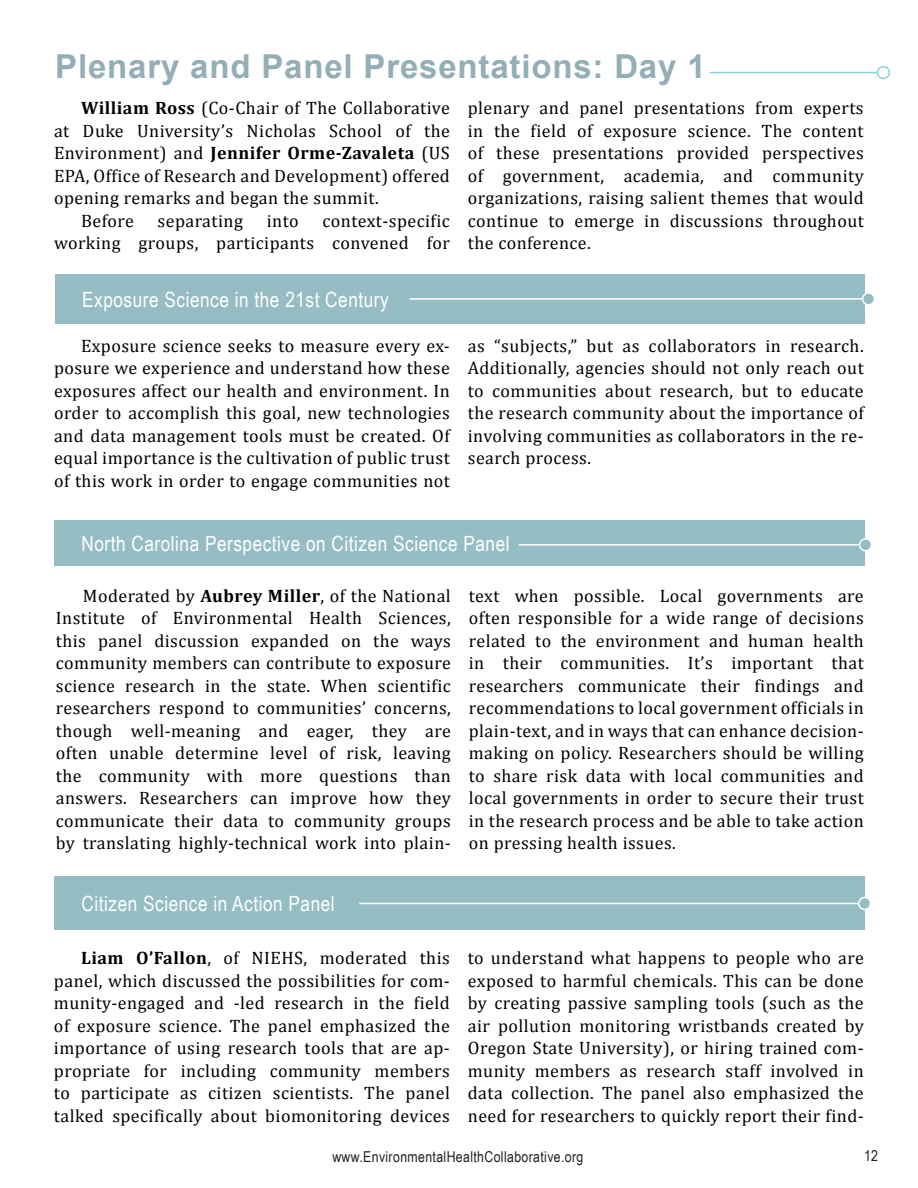
<style>
.page{position:relative;width:918px;height:1188px;background:#fff}
.page>*{position:absolute;margin:0;border:0;box-sizing:border-box;transform-origin:0 0}
.t1{font:700 33px "Arial";letter-spacing:.025em;color:#94aeb8}
.t2{font:21px "Arial Narrow";letter-spacing:.025em;color:#fff}
.t3{font:18px/22.5px "Cambria";letter-spacing:.025em;color:#000;text-align:justify}
.t4{font:700 18px "Cambria";letter-spacing:.025em;color:#000}
.t5{font:15px "Arial Narrow";letter-spacing:.025em;color:#231f20}
.s1{font-weight:700}
.s2{font-weight:400}
</style>
<div class="page">
<div style="left:55px;top:876px;width:810px;height:54px;background:#95bdc3"></div>
<hr style="left:359px;top:903px;width:499px;height:1px;background:#fff">
<div style="left:859px;top:898px;width:12px;height:11px;background:#95bdc3;border-radius:50%"></div>
<div style="left:858px;top:897px;width:13px;height:13px;border:2px solid #fff;border-radius:50%"></div>
<div style="left:54px;top:521px;width:810px;height:45px;background:#95bdc3"></div>
<hr style="left:519px;top:544px;width:340px;height:2px;background:#fff">
<div style="left:860px;top:539px;width:11px;height:12px;background:#95bdc3;border-radius:50%"></div>
<div style="left:859px;top:538px;width:13px;height:13px;border:2px solid #fff;border-radius:50%"></div>
<div style="left:55px;top:274px;width:810px;height:50px;background:#95bdc3"></div>
<hr style="left:410px;top:298px;width:452px;height:2px;background:#fff">
<div style="left:863px;top:293px;width:11px;height:12px;background:#95bdc3;border-radius:50%"></div>
<div style="left:862px;top:292px;width:13px;height:14px;border:2px solid #fff;border-radius:50%"></div>
<hr style="left:710px;top:72px;width:167px;height:1px;background:#88d3de">
<div style="left:877px;top:66px;width:13px;height:13px;border:2px solid #88d3de;border-radius:50%"></div>
<h1 class="t1" style="left:55px;top:44px;width:652px">Plenary and Panel Presentations: Day 1</h1>
<p class="t3" style="left:81px;top:97px;width:370px"><span class="s1">William Ross</span> (Co-Chair of The Collaborative</p>
<p class="t3" style="left:54px;top:119px;width:397px">at Duke University’s Nicholas School of the</p>
<p class="t4" style="left:54px;top:140px;width:397px"><span class="s2">Environment) and</span> Jennifer Orme-Zavaleta <span class="s2">(US</span></p>
<p class="t3" style="left:54px;top:164px;width:397px">EPA, Office of Research and Development) offered</p>
<p class="t3" style="left:54px;top:187px;width:326px">opening remarks and began the summit.</p>
<p class="t3" style="left:81px;top:209px;width:54px">Before</p>
<p class="t3" style="left:158px;top:209px;width:87px">separating</p>
<p class="t3" style="left:267px;top:209px;width:33px">into</p>
<p class="t3" style="left:54px;top:209px;width:397px;text-align:right">context-specific<br>working groups, participants convened for</p>
<p class="t2" style="left:82px;top:284px;width:308px">Exposure Science in the 21st Century</p>
<p class="t3" style="left:468px;top:97px;width:397px">plenary and panel presentations from experts in the field of exposure science. The content of these presentations provided perspectives of government, academia, and community organizations, raising salient themes that would continue to emerge in discussions throughout the conference.</p>
<p class="t3" style="left:54px;top:334px;width:397px;text-indent:27px">Exposure science seeks to measure every ex&shy;posure we experience and understand how these exposures affect our health and environment. In order to accomplish this goal, new technologies and data management tools must be created. Of equal importance is the cultivation of public trust of this work in order to engage communities not</p>
<p class="t3" style="left:468px;top:334px;width:397px">as “subjects,” but as collaborators in research.<br>Additionally, agencies should not only reach out to communities about research, but to educate the research community about the importance of involving communities as collaborators in the re&shy;search process.</p>
<p class="t2" style="left:81px;top:528px;width:430px">North Carolina Perspective on Citizen Science Panel</p>
<p class="t3" style="left:56px;top:584px;width:396px;text-indent:27px">Moderated by <span class="s1">Aubrey Miller</span>, of the National Institute of Environmental Health Sciences, this panel discussion expanded on the ways community members can contribute to exposure science research in the state. When scientific researchers respond to communities’ concerns, though well-meaning and eager, they are often unable determine level of risk, leaving the community with more questions than answers. Researchers can improve how they communicate their data to community groups by translating highly-technical work into plain-</p>
<p class="t3" style="left:469px;top:584px;width:396px">text when possible. Local governments are often responsible for a wide range of decisions related to the environment and human health in their communities. It’s important that researchers communicate their findings and recommendations to local government officials in plain-text, and in ways that can enhance decision&shy;making on policy. Researchers should be willing to share risk data with local communities and local governments in order to secure their trust in the research process and be able to take action on pressing health issues.</p>
<p class="t2" style="left:82px;top:888px;width:255px">Citizen Science in Action Panel</p>
<p class="t3" style="left:54px;top:947px;width:397px;text-indent:27px"><span class="s1">Liam O’Fallon</span>, of NIEHS, moderated this panel, which discussed the possibilities for com&shy;munity-engaged and -led research in the field of exposure science. The panel emphasized the importance of using research tools that are ap&shy;propriate for including community members to participate as citizen scientists. The panel talked specifically about biomonitoring devices</p>
<p class="t3" style="left:468px;top:947px;width:397px">to understand what happens to people who are exposed to harmful chemicals. This can be done by creating passive sampling tools (such as the air pollution monitoring wristbands created by Oregon State University), or hiring trained com&shy;munity members as research staff involved in data collection. The panel also emphasized the need for researchers to quickly report their find-</p>
<p class="t5" style="left:332px;top:1146px;width:253px">www.EnvironmentalHealthCollaborative.org</p>
<p class="t5" style="left:864px;top:1145px;width:16px">12</p>
</div>
